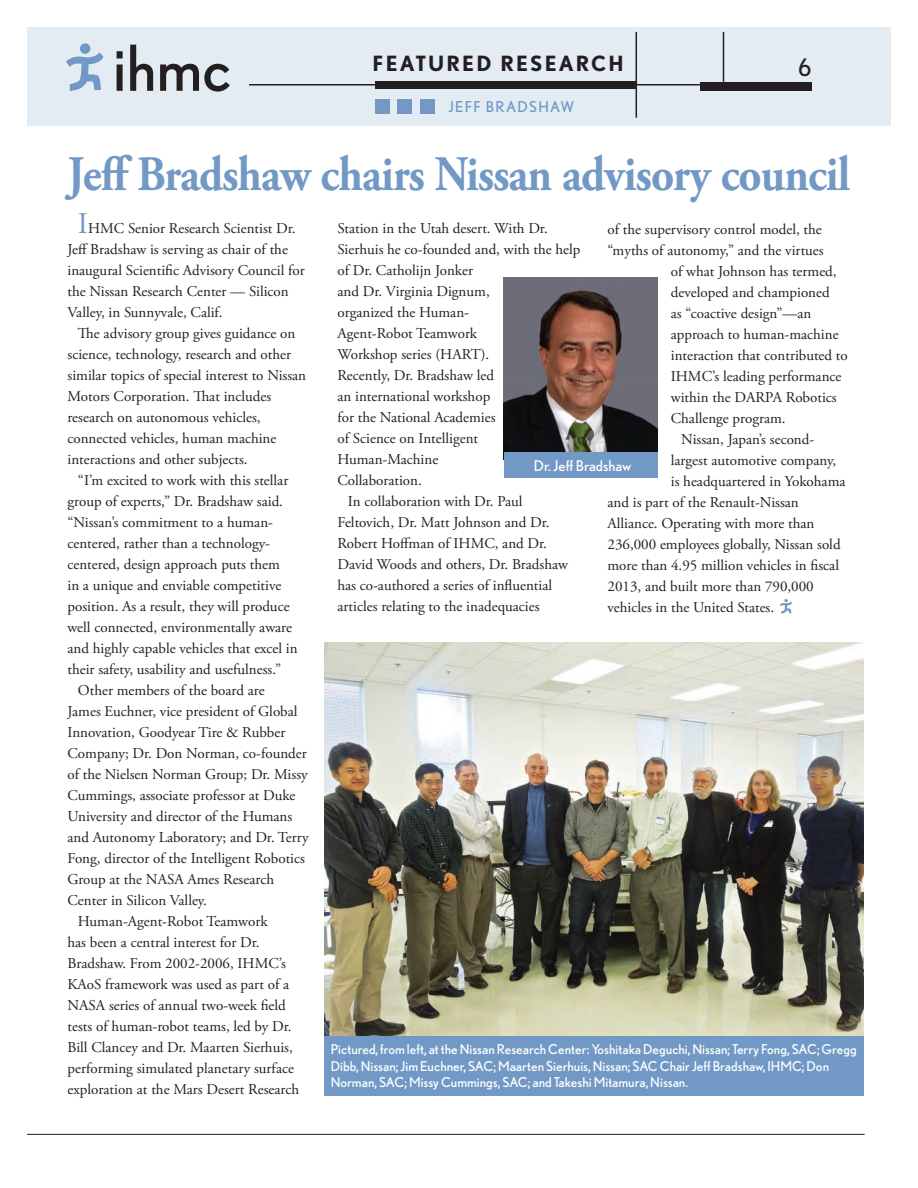
<style>
.page{position:relative;width:918px;height:1188px;background:#fff}
.page>*{position:absolute;margin:0;border:0;box-sizing:border-box;transform-origin:0 0}
.t1{font:700 49.5px "Adobe Garamond Pro";letter-spacing:-.02em;color:#7299c6;scale:.91 1}
.t2{font:24px "Nobel";color:#231f20}
.t3{font:700 21px "Nobel";letter-spacing:.1em;color:#231f20}
.t4{font:15px/21px "Adobe Garamond Pro";color:#231f20}
.t5{font:15px "Nobel";letter-spacing:.09em;color:#7299c6}
.t6{font:14.7px "Nobel";color:#fff}
.t7{font:13.5px/16.2px "Nobel";color:#fff}
.s1{font-size:30px;color:#7299c6}
</style>
<div class="page">
<div style="left:27px;top:27px;width:864px;height:99px;background:#e3ebf3"></div>
<div style="left:80px;top:43px;width:10px;height:11px;background:#7299c6;border-radius:50%"></div>
<svg style="left:66px;top:52px;width:37px;height:39px"></svg>
<svg style="left:117px;top:51px;width:6px;height:40px"></svg>
<svg style="left:130px;top:45px;width:23px;height:46px"></svg>
<svg style="left:160px;top:64px;width:70px;height:28px"></svg>
<hr style="left:27px;top:1134px;width:838px;height:1px;background:#231f20">
<div style="left:700px;top:82px;width:112px;height:9px;background:#231f20"></div>
<div style="left:375px;top:81px;width:261px;height:8px;background:#231f20"></div>
<hr style="left:249px;top:84px;width:471px;height:2px;background:#231f20">
<hr style="left:723px;top:32px;width:1px;height:50px;background:#231f20">
<hr style="left:636px;top:32px;width:1px;height:86px;background:#231f20">
<div style="left:375px;top:99px;width:15px;height:15px;background:#7299c6"></div>
<div style="left:397px;top:99px;width:15px;height:15px;background:#7299c6"></div>
<div style="left:420px;top:99px;width:15px;height:15px;background:#7299c6"></div>
<svg style="left:780px;top:599px;width:12px;height:15px"></svg>
<img style="left:324px;top:642px;width:540px;height:395px">
<div style="left:324px;top:1037px;width:540px;height:59px;background:#7299c6"></div>
<img style="left:504px;top:277px;width:153px;height:176px">
<div style="left:504px;top:453px;width:153px;height:25px;background:#7299c6"></div>
<h3 class="t3" style="left:373px;top:51px;width:252px">FEATURED RESEARCH</h3>
<p class="t5" style="left:448px;top:98px;width:127px">JEFF BRADSHAW</p>
<h2 class="t2" style="left:798px;top:53px;width:15px">6</h2>
<h1 class="t1" style="left:68px;top:145px;width:862px">Jeff Bradshaw chairs Nissan advisory council</h1>
<p class="t4" style="left:67px;top:218px;width:239px;text-indent:11px"><span class="s1">I</span>HMC Senior Research Scientist Dr.<br>Jeff Bradshaw is serving as chair of the inaugural Scientific Advisory Council for the Nissan Research Center — Silicon Valley, in Sunnyvale, Calif.</p>
<p class="t4" style="left:67px;top:323px;width:240px;text-indent:10px">The advisory group gives guidance on science, technology, research and other similar topics of special interest to Nissan Motors Corporation. That includes research on autonomous vehicles, connected vehicles, human machine interactions and other subjects.</p>
<p class="t4" style="left:78px;top:470px;width:212px">“I’m excited to work with this stellar</p>
<p class="t4" style="left:67px;top:491px;width:217px">group of experts,” Dr. Bradshaw said.</p>
<p class="t4" style="left:67px;top:512px;width:207px">“Nissan’s commitment to a human-</p>
<p class="t4" style="left:67px;top:533px;width:204px">centered, rather than a technology-</p>
<p class="t4" style="left:67px;top:554px;width:214px">centered, design approach puts them</p>
<p class="t4" style="left:67px;top:575px;width:215px">in a unique and enviable competitive</p>
<p class="t4" style="left:67px;top:596px;width:224px">position. As a result, they will produce</p>
<p class="t4" style="left:67px;top:617px;width:226px">well connected, environmentally aware</p>
<p class="t4" style="left:67px;top:638px;width:232px">and highly capable vehicles that excel in</p>
<p class="t4" style="left:67px;top:659px;width:215px">their safety, usability and usefulness.”</p>
<p class="t4" style="left:78px;top:680px;width:188px">Other members of the board are</p>
<p class="t4" style="left:67px;top:701px;width:232px">James Euchner, vice president of Global</p>
<p class="t4" style="left:67px;top:722px;width:219px">Innovation, Goodyear Tire &amp; Rubber</p>
<p class="t4" style="left:67px;top:743px;width:241px">Company; Dr. Don Norman, co-founder</p>
<p class="t4" style="left:67px;top:764px;width:242px">of the Nielsen Norman Group; Dr. Missy</p>
<p class="t4" style="left:67px;top:785px;width:230px">Cummings, associate professor at Duke</p>
<p class="t4" style="left:67px;top:806px;width:226px">University and director of the Humans</p>
<p class="t4" style="left:67px;top:827px;width:243px">and Autonomy Laboratory; and Dr. Terry</p>
<p class="t4" style="left:67px;top:848px;width:239px">Fong, director of the Intelligent Robotics</p>
<p class="t4" style="left:67px;top:869px;width:208px">Group at the NASA Ames Research</p>
<p class="t4" style="left:67px;top:890px;width:141px">Center in Silicon Valley.</p>
<p class="t4" style="left:78px;top:911px;width:191px">Human-Agent-Robot Teamwork</p>
<p class="t4" style="left:67px;top:932px;width:194px">has been a central interest for Dr.</p>
<p class="t4" style="left:67px;top:953px;width:220px">Bradshaw. From 2002-2006, IHMC’s</p>
<p class="t4" style="left:67px;top:974px;width:223px">KAoS framework was used as part of a</p>
<p class="t4" style="left:67px;top:995px;width:220px">NASA series of annual two-week field</p>
<p class="t4" style="left:67px;top:1016px;width:226px">tests of human-robot teams, led by Dr.</p>
<p class="t4" style="left:67px;top:1037px;width:227px">Bill Clancey and Dr. Maarten Sierhuis,</p>
<p class="t4" style="left:67px;top:1058px;width:228px">performing simulated planetary surface</p>
<p class="t4" style="left:67px;top:1079px;width:233px">exploration at the Mars Desert Research</p>
<p class="t4" style="left:337px;top:219px;width:212px">Station in the Utah desert. With Dr.</p>
<p class="t4" style="left:337px;top:240px;width:244px">Sierhuis he co-founded and, with the help</p>
<p class="t4" style="left:337px;top:261px;width:137px">of Dr. Catholijn Jonker</p>
<p class="t4" style="left:337px;top:282px;width:154px">and Dr. Virginia Dignum,</p>
<p class="t4" style="left:337px;top:303px;width:133px">organized the Human-</p>
<p class="t4" style="left:337px;top:324px;width:141px">Agent-Robot Teamwork</p>
<p class="t4" style="left:337px;top:345px;width:153px">Workshop series (HART).</p>
<p class="t4" style="left:337px;top:366px;width:158px">Recently, Dr. Bradshaw led</p>
<p class="t4" style="left:337px;top:387px;width:154px">an international workshop</p>
<p class="t4" style="left:337px;top:408px;width:160px">for the National Academies</p>
<p class="t4" style="left:337px;top:429px;width:142px">of Science on Intelligent</p>
<p class="t4" style="left:337px;top:450px;width:102px">Human-Machine</p>
<p class="t4" style="left:337px;top:471px;width:86px">Collaboration.</p>
<p class="t4" style="left:348px;top:492px;width:176px">In collaboration with Dr. Paul</p>
<p class="t4" style="left:337px;top:513px;width:214px">Feltovich, Dr. Matt Johnson and Dr.</p>
<p class="t4" style="left:337px;top:534px;width:211px">Robert Hoffman of IHMC, and Dr.</p>
<p class="t4" style="left:337px;top:555px;width:232px">David Woods and others, Dr. Bradshaw</p>
<p class="t4" style="left:337px;top:576px;width:216px">has co-authored a series of influential</p>
<p class="t4" style="left:337px;top:597px;width:204px">articles relating to the inadequacies</p>
<p class="t4" style="left:608px;top:220px;width:216px">of the supervisory control model, the</p>
<p class="t4" style="left:608px;top:241px;width:218px">“myths of autonomy,” and the virtues</p>
<p class="t4" style="left:671px;top:262px;width:167px">of what Johnson has termed,</p>
<p class="t4" style="left:671px;top:283px;width:160px">developed and championed</p>
<p class="t4" style="left:671px;top:304px;width:142px">as “coactive design”—an</p>
<p class="t4" style="left:671px;top:325px;width:169px">approach to human-machine</p>
<p class="t4" style="left:671px;top:346px;width:179px">interaction that contributed to</p>
<p class="t4" style="left:671px;top:367px;width:172px">IHMC’s leading performance</p>
<p class="t4" style="left:671px;top:388px;width:167px">within the DARPA Robotics</p>
<p class="t4" style="left:671px;top:409px;width:116px">Challenge program.</p>
<p class="t4" style="left:681px;top:430px;width:134px">Nissan, Japan’s second-</p>
<p class="t4" style="left:671px;top:451px;width:167px">largest automotive company,</p>
<p class="t4" style="left:671px;top:472px;width:176px">is headquartered in Yokohama</p>
<p class="t4" style="left:608px;top:493px;width:193px">and is part of the Renault-Nissan</p>
<p class="t4" style="left:608px;top:514px;width:208px">Alliance. Operating with more than</p>
<p class="t4" style="left:608px;top:535px;width:235px">236,000 employees globally, Nissan sold</p>
<p class="t4" style="left:608px;top:556px;width:233px">more than 4.95 million vehicles in fiscal</p>
<p class="t4" style="left:608px;top:577px;width:208px">2013, and built more than 790,000</p>
<p class="t4" style="left:608px;top:598px;width:168px">vehicles in the United States.</p>
<p class="t6" style="left:534px;top:458px;width:99px">Dr. Jeff Bradshaw</p>
<p class="t7" style="left:331px;top:1041px;width:527px">Pictured, from left, at the Nissan Research Center: Yoshitaka Deguchi, Nissan; Terry Fong, SAC; Gregg<br>Dibb, Nissan; Jim Euchner, SAC; Maarten Sierhuis, Nissan; SAC Chair Jeff Bradshaw, IHMC; Don<br>Norman, SAC; Missy Cummings, SAC; and Takeshi Mitamura, Nissan.</p>
</div>
